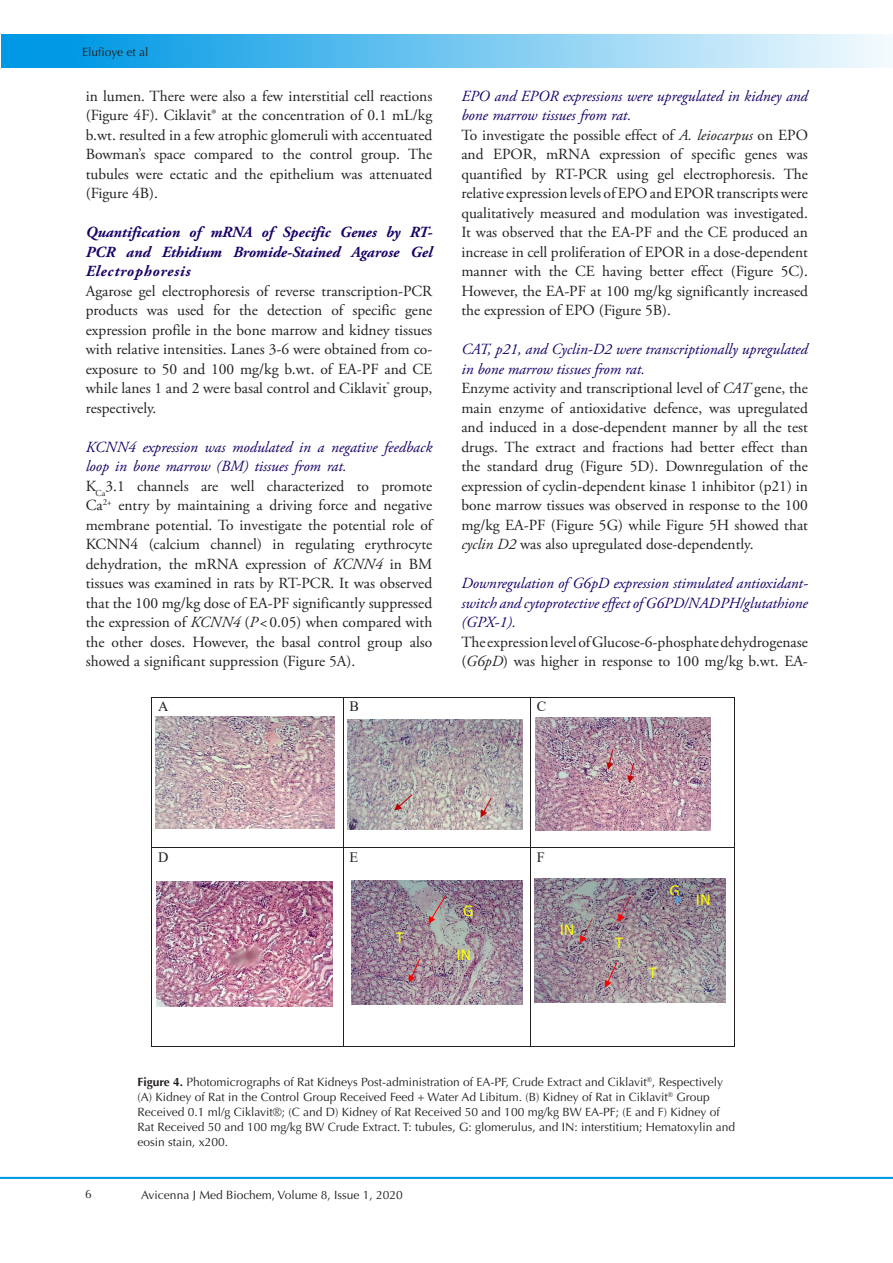
<style>
.page{position:relative;width:893px;height:1263px;background:#fff}
.page>*{position:absolute;margin:0;border:0;box-sizing:border-box;transform-origin:0 0}
.t1{font:16.65px "Calibri";color:#ff0}
.t2{font:15.45px/19.5px "Adobe Garamond Pro";color:#231f20;text-align:justify}
.heading_1{font:italic 15.45px/19.5px "Adobe Garamond Pro";color:#190066}
.heading_1-2{font:italic 700 15.45px/19.5px "Adobe Garamond Pro";color:#190066;text-align:justify}
.t3{font:14.25px "Times New Roman";color:#231f20}
.t4{font:12px/15px "Optima LT Std";color:#231f20}
.s1{font-style:italic}
.s2{font-weight:700}
</style>
<div class="page">
<hr style="left:0;top:1177px;width:893px;height:2px;background:#0099e5">
<div style="left:1px;top:35px;width:892px;height:33px;background:linear-gradient(to right,#0092e3,#f4fafd)"></div>
<img style="left:352px;top:881px;width:171px;height:123px">
<svg style="left:428px;top:894px;width:19px;height:30px"></svg>
<svg style="left:409px;top:958px;width:12px;height:25px"></svg>
<img style="left:387px;top:927px;width:26px;height:25px">
<img style="left:455px;top:900px;width:29px;height:22px">
<img style="left:448px;top:944px;width:41px;height:22px">
<hr style="left:152px;top:697px;width:191px;height:1px;background:#231f20">
<hr style="left:343px;top:697px;width:187px;height:1px;background:#231f20">
<hr style="left:531px;top:697px;width:204px;height:1px;background:#231f20">
<hr style="left:343px;top:698px;width:1px;height:150px;background:#231f20">
<hr style="left:530px;top:698px;width:1px;height:150px;background:#231f20">
<hr style="left:735px;top:698px;width:1px;height:150px;background:#231f20">
<hr style="left:152px;top:848px;width:191px;height:1px;background:#231f20">
<hr style="left:343px;top:848px;width:187px;height:1px;background:#231f20">
<hr style="left:531px;top:848px;width:204px;height:1px;background:#231f20">
<hr style="left:152px;top:1046px;width:191px;height:1px;background:#231f20">
<hr style="left:343px;top:848px;width:1px;height:198px;background:#231f20">
<hr style="left:343px;top:1046px;width:187px;height:1px;background:#231f20">
<hr style="left:530px;top:848px;width:1px;height:198px;background:#231f20">
<hr style="left:531px;top:1046px;width:204px;height:1px;background:#231f20">
<hr style="left:735px;top:848px;width:1px;height:198px;background:#231f20">
<img style="left:156px;top:717px;width:179px;height:111px">
<img style="left:157px;top:881px;width:175px;height:125px">
<img style="left:536px;top:718px;width:175px;height:112px">
<img style="left:348px;top:719px;width:174px;height:110px">
<svg style="left:394px;top:794px;width:19px;height:16px"></svg>
<svg style="left:481px;top:797px;width:11px;height:20px"></svg>
<svg style="left:606px;top:749px;width:7px;height:21px"></svg>
<svg style="left:627px;top:762px;width:7px;height:21px"></svg>
<img style="left:534px;top:878px;width:191px;height:125px">
<img style="left:572px;top:918px;width:20px;height:33px">
<svg style="left:605px;top:962px;width:12px;height:26px"></svg>
<img style="left:611px;top:897px;width:20px;height:32px">
<img style="left:551px;top:919px;width:35px;height:20px">
<img style="left:687px;top:889px;width:34px;height:20px">
<img style="left:640px;top:962px;width:26px;height:19px">
<img style="left:607px;top:932px;width:27px;height:20px">
<img style="left:661px;top:880px;width:22px;height:15px">
<svg style="left:675px;top:888px;width:8px;height:16px"></svg>
<p class="t4" style="left:82px;top:45px;width:68px">Elufioye et al</p>
<p class="t2" style="left:86px;top:86px;width:348px">in lumen. There were also a few interstitial cell reactions (Figure 4F). Ciklavit® at the concentration of 0.1 mL/kg b.wt. resulted in a few atrophic glomeruli with accentuated Bowman’s space compared to the control group. The tubules were ectatic and the epithelium was attenuated (Figure 4B).</p>
<p class="heading_1-2" style="left:86px;top:223px;width:348px">Quantification of mRNA of Specific Genes by RT-PCR and Ethidium Bromide-Stained Agarose Gel Electrophoresis</p>
<p class="t2" style="left:86px;top:281px;width:348px">Agarose gel electrophoresis of reverse transcription-PCR products was used for the detection of specific gene expression profile in the bone marrow and kidney tissues with relative intensities. Lanes 3-6 were obtained from co&shy;exposure to 50 and 100 mg/kg b.wt. of EA-PF and CE while lanes 1 and 2 were basal control and Ciklavit<sup>®</sup> group, respectively.</p>
<p class="heading_1" style="left:86px;top:437px;width:348px">KCNN4 expression was modulated in a negative feedback loop in bone marrow (BM) tissues from rat.</p>
<p class="t2" style="left:86px;top:476px;width:348px">K<sub>Ca</sub>3.1 channels are well characterized to promote Ca<sup>2+</sup> entry by maintaining a driving force and negative membrane potential. To investigate the potential role of KCNN4 (calcium channel) in regulating erythrocyte dehydration, the mRNA expression of <span class="s1">KCNN4</span> in BM tissues was examined in rats by RT-PCR. It was observed that the 100 mg/kg dose of EA-PF significantly suppressed the expression of <span class="s1">KCNN4</span> (<span class="s1">P</span>&lt;0.05) when compared with the other doses. However, the basal control group also showed a significant suppression (Figure 5A).</p>
<p class="heading_1" style="left:461px;top:86px;width:348px">EPO and EPOR expressions were upregulated in kidney and bone marrow tissues from rat.</p>
<p class="t2" style="left:461px;top:125px;width:348px">To investigate the possible effect of <span class="s1">A. leiocarpus</span> on EPO and EPOR, mRNA expression of specific genes was quantified by RT-PCR using gel electrophoresis. The relative expression levels of EPO and EPOR transcripts were qualitatively measured and modulation was investigated.<br>It was observed that the EA-PF and the CE produced an increase in cell proliferation of EPOR in a dose-dependent manner with the CE having better effect (Figure 5C).<br>However, the EA-PF at 100 mg/kg significantly increased the expression of EPO (Figure 5B).</p>
<p class="heading_1" style="left:461px;top:340px;width:348px">CAT, p21, and Cyclin-D2 were transcriptionally upregulated in bone marrow tissues from rat.</p>
<p class="t2" style="left:461px;top:379px;width:348px">Enzyme activity and transcriptional level of <span class="s1">CAT</span> gene, the main enzyme of antioxidative defence, was upregulated and induced in a dose-dependent manner by all the test drugs. The extract and fractions had better effect than the standard drug (Figure 5D). Downregulation of the expression of cyclin-dependent kinase 1 inhibitor (p21) in bone marrow tissues was observed in response to the 100 mg/kg EA-PF (Figure 5G) while Figure 5H showed that <span class="s1">cyclin D2</span> was also upregulated dose-dependently.</p>
<p class="heading_1" style="left:461px;top:574px;width:348px;text-align:justify">Downregulation of G6pD expression stimulated antioxidant&shy;switch and cytoprotective effect of G6PD/NADPH/glutathione (GPX-1).</p>
<p class="t2" style="left:461px;top:632px;width:348px">The expression level of Glucose-6-phosphate dehydrogenase (<span class="s1">G6pD</span>) was higher in response to 100 mg/kg b.wt. EA-</p>
<p class="t3" style="left:158px;top:696px;width:12px">A</p>
<p class="t3" style="left:350px;top:696px;width:11px">B</p>
<p class="t3" style="left:537px;top:696px;width:11px">C</p>
<p class="t3" style="left:158px;top:847px;width:12px">D</p>
<p class="t3" style="left:350px;top:847px;width:10px">E</p>
<p class="t3" style="left:537px;top:847px;width:9px">F</p>
<p class="t1" style="left:396px;top:926px;width:10px">T</p>
<p class="t1" style="left:463px;top:899px;width:12px">G</p>
<p class="t1" style="left:456px;top:943px;width:16px">IN</p>
<p class="t1" style="left:560px;top:918px;width:16px">IN</p>
<p class="t1" style="left:615px;top:930px;width:10px">T</p>
<p class="t1" style="left:669px;top:879px;width:12px">G</p>
<p class="t1" style="left:696px;top:888px;width:16px">IN</p>
<p class="t1" style="left:649px;top:961px;width:10px">T</p>
<p class="t4" style="left:138px;top:1074px;width:587px"><span class="s2">Figure 4.</span> Photomicrographs of Rat Kidneys Post-administration of EA-PF, Crude Extract and Ciklavit<sup>®</sup>, Respectively</p>
<p class="t4" style="left:138px;top:1089px;width:599px">(A) Kidney of Rat in the Control Group Received Feed + Water Ad Libitum. (B) Kidney of Rat in Ciklavit<sup>®</sup> Group Received 0.1 ml/g Ciklavit®; (C and D) Kidney of Rat Received 50 and 100 mg/kg BW EA-PF; (E and F) Kidney of Rat Received 50 and 100 mg/kg BW Crude Extract. T: tubules, G: glomerulus, and IN: interstitium; Hematoxylin and eosin stain, x200.</p>
<p class="t4" style="left:85px;top:1187px;width:8px">6</p>
<p class="t4" style="left:141px;top:1188px;width:263px">Avicenna J Med Biochem, Volume 8, Issue 1, 2020</p>
</div>
